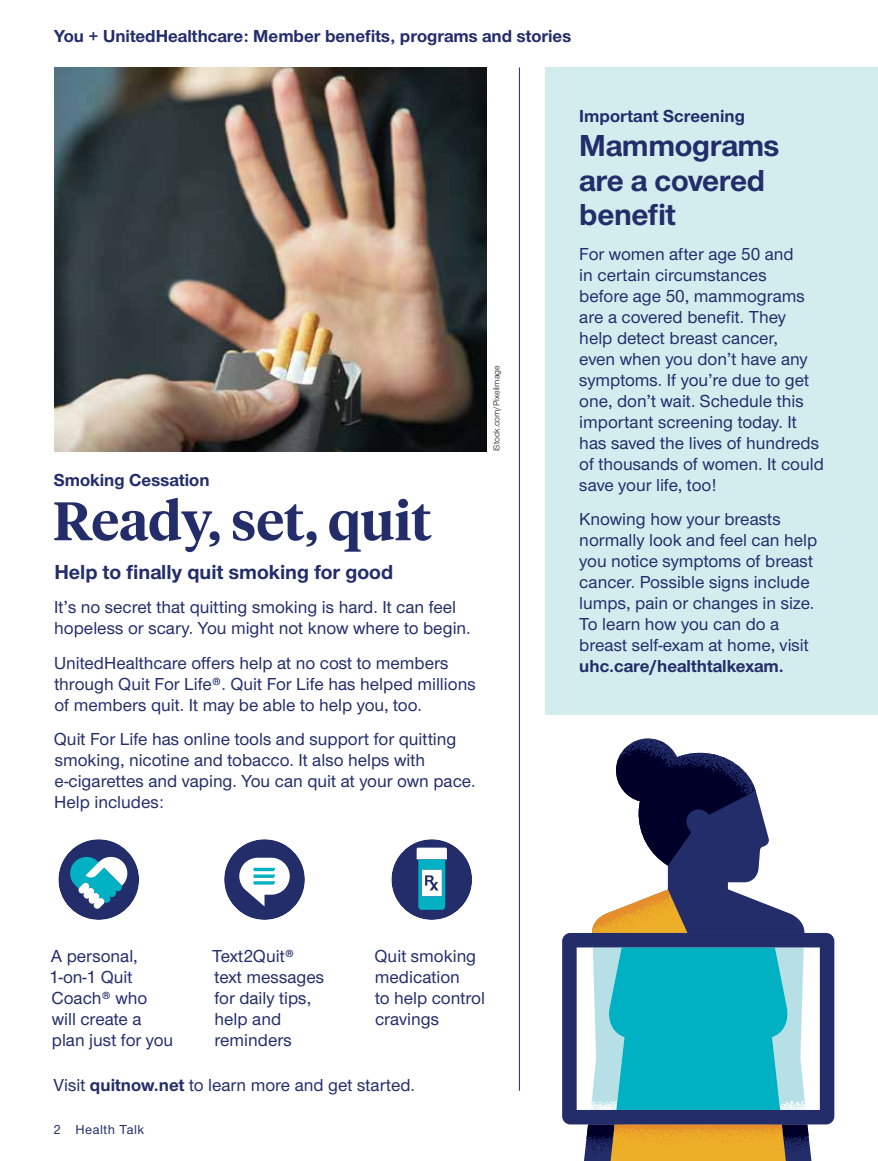
<style>
.page{position:relative;width:878px;height:1161px;background:#fff}
.page>*{position:absolute;margin:0;border:0;box-sizing:border-box;transform-origin:0 0}
.Hed_serif_primary_AM{font:600 54px "UHC Serif Headline";color:#222d6a}
.Hed_sans_primary_AMC{font:700 31.5px/34.5px "UHC Sans";letter-spacing:-.01em;color:#222d6a}
.Deck_AMC{font:700 21px "UHC Sans";color:#222d6a}
.Sans_no_indent_AMC{font:500 18px/21px "UHC Sans";color:#222d6a}
.t1{font:700 18px "UHC Sans";color:#222d6a}
.Folio_V_AMC{font:500 13.5px "UHC Sans";letter-spacing:.04em;color:#222d6a}
.Legal_language_AMC{font:9px "UHC Sans";color:#121212}
.s1{font-weight:700}
</style>
<div class="page">
<div style="left:545px;top:68px;width:333px;height:648px;background:#d3edef"></div>
<svg style="left:582px;top:1124px;width:231px;height:37px;background:#b98939"></svg>
<svg style="left:592px;top:738px;width:212px;height:195px"></svg>
<svg style="left:562px;top:933px;width:272px;height:191px;background:#40a1ba"></svg>
<hr style="left:519px;top:67px;width:1px;height:1024px;background:#222d6a">
<div style="left:58px;top:839px;width:81px;height:81px;background:#222d6a;border-radius:50%"></div>
<svg style="left:68px;top:856px;width:61px;height:53px"></svg>
<div style="left:224px;top:839px;width:81px;height:81px;background:#222d6a;border-radius:50%"></div>
<svg style="left:239px;top:858px;width:51px;height:48px"></svg>
<div style="left:391px;top:839px;width:81px;height:81px;background:#222d6a;border-radius:50%"></div>
<svg style="left:416px;top:848px;width:31px;height:62px;background:#6cb8cb"></svg>
<img style="left:54px;top:68px;width:432px;height:383px">
<p class="t1" style="left:54px;top:24px;width:519px">You + UnitedHealthcare: Member benefits, programs and stories</p>
<p class="t1" style="left:54px;top:468px;width:157px">Smoking Cessation</p>
<p class="Hed_serif_primary_AM" style="left:53px;top:484px;width:380px">Ready, set, quit</p>
<p class="Deck_AMC" style="left:54px;top:558px;width:340px">Help to finally quit smoking for good</p>
<p class="Sans_no_indent_AMC" style="left:54px;top:596px;width:418px">It’s no secret that quitting smoking is hard. It can feel hopeless or scary. You might not know where to begin.</p>
<p class="Sans_no_indent_AMC" style="left:54px;top:652px;width:423px">UnitedHealthcare offers help at no cost to members through Quit For Life®. Quit For Life has helped millions of members quit. It may be able to help you, too.</p>
<p class="Sans_no_indent_AMC" style="left:54px;top:728px;width:423px">Quit For Life has online tools and support for quitting smoking, nicotine and tobacco. It also helps with e-cigarettes and vaping. You can quit at your own pace.<br>Help includes:</p>
<p class="Legal_language_AMC" style="left:490px;top:451px;width:87px;rotate:-90deg">iStock.com/Pixelimage</p>
<p class="t1" style="left:579px;top:103px;width:167px">Important Screening</p>
<p class="Hed_sans_primary_AMC" style="left:579px;top:127px;width:202px">Mammograms are a covered benefit</p>
<p class="Sans_no_indent_AMC" style="left:579px;top:242px;width:246px">For women after age 50 and<br>in certain circumstances<br>before age 50, mammograms are a covered benefit. They<br>help detect breast cancer,<br>even when you don’t have any symptoms. If you’re due to get one, don’t wait. Schedule this important screening today. It has saved the lives of hundreds of thousands of women. It could save your life, too!</p>
<p class="Sans_no_indent_AMC" style="left:579px;top:508px;width:239px">Knowing how your breasts normally look and feel can help you notice symptoms of breast cancer. Possible signs include lumps, pain or changes in size.<br>To learn how you can do a breast self-exam at home, visit <span class="s1">uhc.care/healthtalkexam.</span></p>
<p class="Sans_no_indent_AMC" style="left:49px;top:945px;width:125px">A personal,<br>1-on-1 Quit<br>Coach® who will create a plan just for you</p>
<p class="Sans_no_indent_AMC" style="left:212px;top:945px;width:114px">Text2Quit® text messages for daily tips, help and reminders</p>
<p class="Sans_no_indent_AMC" style="left:374px;top:945px;width:112px">Quit smoking medication<br>to help control cravings</p>
<p class="Sans_no_indent_AMC" style="left:53px;top:1073px;width:363px">Visit <span class="s1">quitnow.net</span> to learn more and get started.</p>
<p class="Folio_V_AMC" style="left:54px;top:1120px;width:92px">2 Health Talk</p>
</div>
